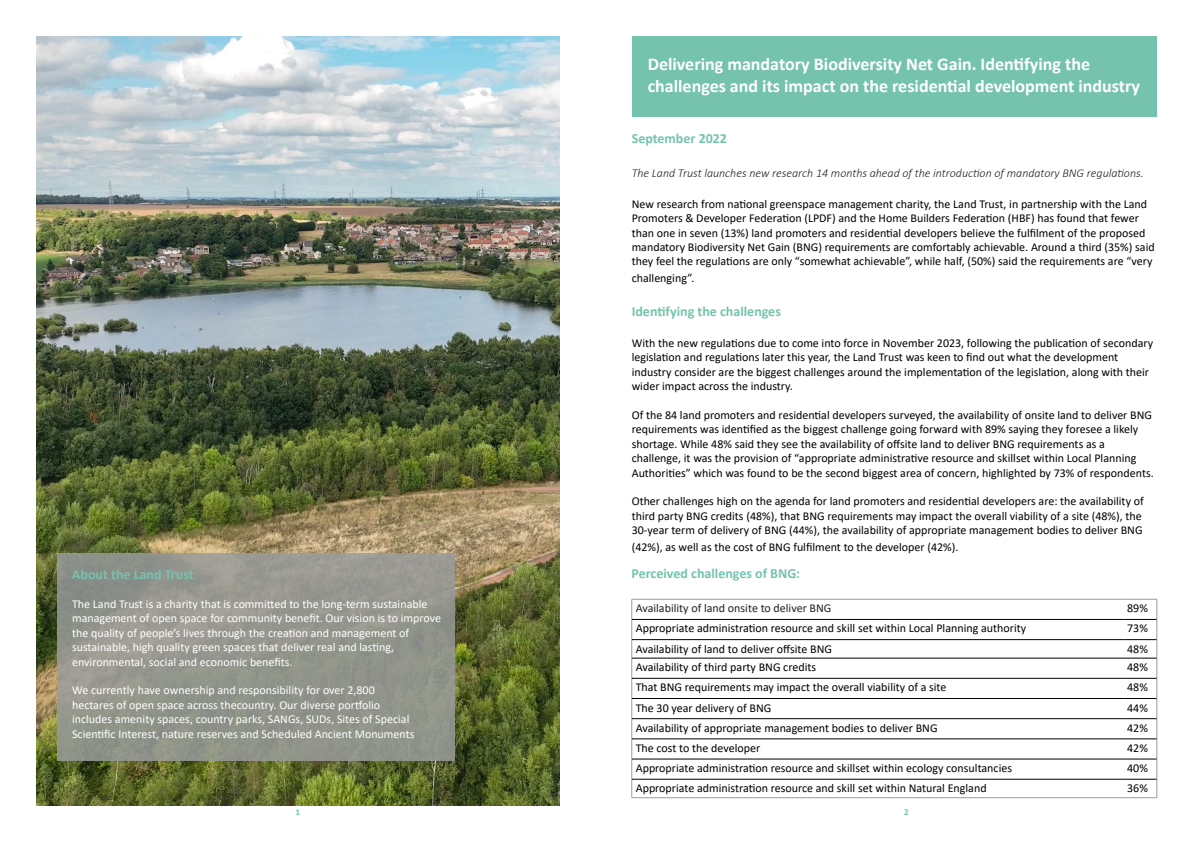
<style>
.page{position:relative;width:1191px;height:842px;background:#fff}
.page>*{position:absolute;margin:0;border:0;box-sizing:border-box;transform-origin:0 0}
.t1{font:700 18px "Calibri";color:#fff}
.t2{font:700 14px "Calibri";color:#75c3ad}
.t3{font:12px/14.4px "Calibri";color:#000}
.t4{font:12px/14.4px "Calibri";color:#fff}
.t5{font:italic 300 12px "Calibri";color:#231f20}
.t6{font:12px "Calibri";color:#231f20}
.t7{font:700 9px "Calibri";color:#75c3ad}
</style>
<div class="page">
<div style="left:631px;top:37px;width:525px;height:80px;background:#75c3ad"></div>
<hr style="left:631px;top:599px;width:492px;height:1px;background:#999c9b">
<hr style="left:1123px;top:599px;width:34px;height:1px;background:#999c9b">
<svg style="left:631px;top:599px;width:1px;height:198px"></svg>
<svg style="left:1156px;top:599px;width:1px;height:198px"></svg>
<hr style="left:631px;top:797px;width:492px;height:1px;background:#999c9b">
<hr style="left:1123px;top:797px;width:34px;height:1px;background:#999c9b">
<hr style="left:632px;top:619px;width:491px;height:1px;background:#000">
<hr style="left:632px;top:639px;width:491px;height:1px;background:#000">
<hr style="left:632px;top:658px;width:491px;height:1px;background:#000">
<hr style="left:632px;top:678px;width:491px;height:1px;background:#000">
<hr style="left:632px;top:698px;width:491px;height:1px;background:#000">
<hr style="left:632px;top:718px;width:491px;height:1px;background:#000">
<hr style="left:632px;top:738px;width:491px;height:1px;background:#000">
<hr style="left:632px;top:758px;width:491px;height:1px;background:#000">
<hr style="left:632px;top:779px;width:491px;height:1px;background:#000">
<hr style="left:1123px;top:619px;width:33px;height:1px;background:#000">
<hr style="left:1123px;top:639px;width:33px;height:1px;background:#000">
<hr style="left:1123px;top:658px;width:33px;height:1px;background:#000">
<hr style="left:1123px;top:678px;width:33px;height:1px;background:#000">
<hr style="left:1123px;top:698px;width:33px;height:1px;background:#000">
<hr style="left:1123px;top:718px;width:33px;height:1px;background:#000">
<hr style="left:1123px;top:738px;width:33px;height:1px;background:#000">
<hr style="left:1123px;top:758px;width:33px;height:1px;background:#000">
<hr style="left:1123px;top:779px;width:33px;height:1px;background:#000">
<img style="left:36px;top:36px;width:523px;height:770px">
<svg style="left:57px;top:553px;width:398px;height:208px;background:#93958c"></svg>
<p class="t1" style="left:647px;top:51px;width:444px">Delivering mandatory Biodiversity Net Gain. Identifying the</p>
<p class="t1" style="left:647px;top:73px;width:494px">challenges and its impact on the residential development industry</p>
<p class="t2" style="left:72px;top:565px;width:123px">About the Land Trust</p>
<p class="t4" style="left:72px;top:596px;width:370px">The Land Trust is a charity that is committed to the long-term sustainable management of open space for community benefit. Our vision is to improve the quality of people’s lives through the creation and management of</p>
<p class="t4" style="left:72px;top:640px;width:324px">sustainable, high quality green spaces that deliver real and lasting,</p>
<p class="t4" style="left:72px;top:654px;width:222px">environmental, social and economic benefits.</p>
<p class="t4" style="left:72px;top:683px;width:304px">We currently have ownership and responsibility for over 2,800</p>
<p class="t4" style="left:72px;top:697px;width:310px">hectares of open space across thecountry. Our diverse portfolio</p>
<p class="t4" style="left:72px;top:712px;width:344px">includes amenity spaces, country parks, SANGs, SUDs, Sites of Special<br>Scientific Interest, nature reserves and Scheduled Ancient Monuments</p>
<p class="t2" style="left:631px;top:128px;width:97px">September 2022</p>
<p class="t5" style="left:631px;top:165px;width:513px">The Land Trust launches new research 14 months ahead of the introduction of mandatory BNG regulations.</p>
<p class="t3" style="left:631px;top:196px;width:524px">New research from national greenspace management charity, the Land Trust, in partnership with the Land Promoters &amp; Developer Federation (LPDF) and the Home Builders Federation (HBF) has found that fewer than one in seven (13%) land promoters and residential developers believe the fulfilment of the proposed mandatory Biodiversity Net Gain (BNG) requirements are comfortably achievable. Around a third (35%) said they feel the regulations are only “somewhat achievable”, while half, (50%) said the requirements are “very</p>
<p class="t3" style="left:631px;top:271px;width:64px">challenging”.</p>
<p class="t2" style="left:631px;top:301px;width:151px">Identifying the challenges</p>
<p class="t3" style="left:631px;top:336px;width:523px">With the new regulations due to come into force in November 2023, following the publication of secondary legislation and regulations later this year, the Land Trust was keen to find out what the development</p>
<p class="t3" style="left:631px;top:364px;width:519px">industry consider are the biggest challenges around the implementation of the legislation, along with their wider impact across the industry.</p>
<p class="t3" style="left:631px;top:408px;width:522px">Of the 84 land promoters and residential developers surveyed, the availability of onsite land to deliver BNG requirements was identified as the biggest challenge going forward with 89% saying they foresee a likely shortage. While 48% said they see the availability of offsite land to deliver BNG requirements as a</p>
<p class="t3" style="left:631px;top:451px;width:523px">challenge, it was the provision of “appropriate administrative resource and skillset within Local Planning<br>Authorities” which was found to be the second biggest area of concern, highlighted by 73% of respondents.</p>
<p class="t3" style="left:631px;top:494px;width:513px">Other challenges high on the agenda for land promoters and residential developers are: the availability of third party BNG credits (48%), that BNG requirements may impact the overall viability of a site (48%), the<br>30-year term of delivery of BNG (44%), the availability of appropriate management bodies to deliver BNG</p>
<p class="t3" style="left:631px;top:540px;width:328px">(42%), as well as the cost of BNG fulfilment to the developer (42%).</p>
<p class="t2" style="left:631px;top:564px;width:170px">Perceived challenges of BNG:</p>
<p class="t6" style="left:636px;top:600px;width:197px">Availability of land onsite to deliver BNG</p>
<p class="t3" style="left:1127px;top:601px;width:22px">89%</p>
<p class="t3" style="left:636px;top:621px;width:392px">Appropriate administration resource and skill set within Local Planning authority</p>
<p class="t3" style="left:1127px;top:621px;width:22px">73%</p>
<p class="t3" style="left:636px;top:641px;width:198px">Availability of land to deliver offsite BNG</p>
<p class="t3" style="left:1127px;top:641px;width:22px">48%</p>
<p class="t3" style="left:636px;top:660px;width:182px">Availability of third party BNG credits</p>
<p class="t3" style="left:1127px;top:660px;width:22px">48%</p>
<p class="t3" style="left:636px;top:680px;width:312px">That BNG requirements may impact the overall viability of a site</p>
<p class="t3" style="left:1127px;top:680px;width:22px">48%</p>
<p class="t3" style="left:636px;top:700px;width:137px">The 30 year delivery of BNG</p>
<p class="t3" style="left:1127px;top:700px;width:22px">44%</p>
<p class="t3" style="left:636px;top:720px;width:303px">Availability of appropriate management bodies to deliver BNG</p>
<p class="t3" style="left:1127px;top:720px;width:22px">42%</p>
<p class="t3" style="left:636px;top:740px;width:126px">The cost to the developer</p>
<p class="t3" style="left:1127px;top:740px;width:22px">42%</p>
<p class="t3" style="left:636px;top:760px;width:378px">Appropriate administration resource and skillset within ecology consultancies</p>
<p class="t3" style="left:1127px;top:760px;width:22px">40%</p>
<p class="t3" style="left:636px;top:781px;width:352px">Appropriate administration resource and skill set within Natural England</p>
<p class="t3" style="left:1127px;top:781px;width:22px">36%</p>
<p class="t7" style="left:295px;top:805px;width:6px">1</p>
<p class="t7" style="left:904px;top:805px;width:6px">2</p>
</div>
